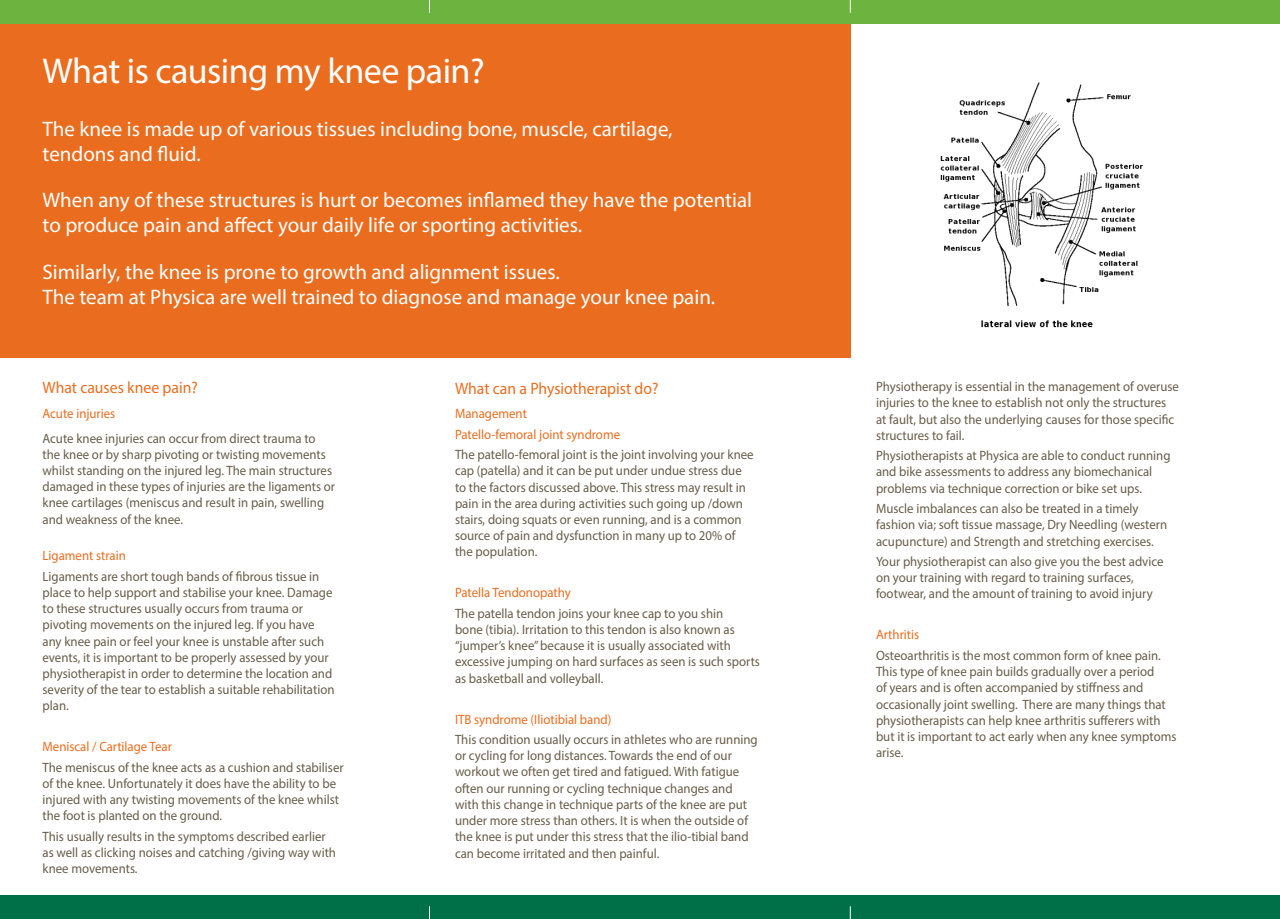
<style>
.page{position:relative;width:1280px;height:919px;background:#fff}
.page>*{position:absolute;margin:0;border:0;box-sizing:border-box;transform-origin:0 0}
.pilates_heading{font:36px "Myriad Pro";letter-spacing:-.015em;color:#fff}
.pilates_heading-2{font:21px/25.2px "Myriad Pro";color:#fff}
.pilates_heading-3{font:16.5px "Myriad Pro";color:#ea6d1f;scale:.95 1}
.pilates_heading-4{font:13.5px/16.2px "Myriad Pro";color:#685d49;scale:.95 1}
.body{font:13.5px/16.2px "Myriad Pro";color:#685d49;scale:.95 1}
.pilates_heading-5{font:13.5px "Myriad Pro";color:#ea6d1f;scale:.95 1}
.body-2{font:13.5px "Myriad Pro";color:#ea6d1f;scale:.95 1}
</style>
<div class="page">
<div style="left:0;top:0;width:850px;height:357px;background:#ea6d1f"></div>
<div style="left:0;top:895px;width:1280px;height:23px;background:#007049"></div>
<div style="left:0;top:0;width:1280px;height:23px;background:#6cb43f"></div>
<svg style="left:429px;top:0;width:1px;height:13px"></svg>
<svg style="left:850px;top:0;width:1px;height:13px"></svg>
<svg style="left:429px;top:906px;width:1px;height:12px"></svg>
<svg style="left:850px;top:906px;width:1px;height:12px"></svg>
<img style="left:940px;top:82px;width:204px;height:246px">
<p class="pilates_heading" style="left:43px;top:49px;width:444px">What is causing my knee pain?</p>
<p class="pilates_heading-2" style="left:43px;top:116px;width:632px">The knee is made up of various tissues including bone, muscle, cartilage, tendons and fluid.</p>
<p class="pilates_heading-2" style="left:43px;top:187px;width:711px">When any of these structures is hurt or becomes inflamed they have the potential to produce pain and affect your daily life or sporting activities.</p>
<p class="pilates_heading-2" style="left:43px;top:259px;width:674px">Similarly, the knee is prone to growth and alignment issues.<br>The team at Physica are well trained to diagnose and manage your knee pain.</p>
<p class="pilates_heading-3" style="left:43px;top:377px;width:165px">What causes knee pain?</p>
<p class="pilates_heading-5" style="left:43px;top:405px;width:78px">Acute injuries</p>
<p class="body" style="left:43px;top:429px;width:310px">Acute knee injuries can occur from direct trauma to the knee or by sharp pivoting or twisting movements whilst standing on the injured leg. The main structures damaged in these types of injuries are the ligaments or knee cartilages (meniscus and result in pain, swelling and weakness of the knee.</p>
<p class="body-2" style="left:43px;top:547px;width:89px">Ligament strain</p>
<p class="body" style="left:43px;top:567px;width:309px">Ligaments are short tough bands of fibrous tissue in place to help support and stabilise your knee. Damage to these structures usually occurs from trauma or pivoting movements on the injured leg. If you have any knee pain or feel your knee is unstable after such events, it is important to be properly assessed by your physiotherapist in order to determine the location and severity of the tear to establish a suitable rehabilitation plan.</p>
<p class="body-2" style="left:43px;top:738px;width:138px">Meniscal / Cartilage Tear</p>
<p class="body" style="left:43px;top:758px;width:318px">The meniscus of the knee acts as a cushion and stabiliser of the knee. Unfortunately it does have the ability to be injured with any twisting movements of the knee whilst the foot is planted on the ground.</p>
<p class="body" style="left:43px;top:828px;width:311px">This usually results in the symptoms described earlier as well as clicking noises and catching /giving way with knee movements.</p>
<p class="pilates_heading-3" style="left:455px;top:378px;width:216px">What can a Physiotherapist do?</p>
<p class="pilates_heading-5" style="left:455px;top:405px;width:77px">Management</p>
<p class="pilates_heading-5" style="left:455px;top:426px;width:175px">Patello-femoral joint syndrome</p>
<p class="pilates_heading-4" style="left:455px;top:446px;width:316px">The patello-femoral joint is the joint involving your knee cap (patella) and it can be put under undue stress due to the factors discussed above. This stress may result in pain in the area during activities such going up /down stairs, doing squats or even running, and is a common source of pain and dysfunction in many up to 20% of the population.</p>
<p class="pilates_heading-5" style="left:455px;top:584px;width:123px">Patella Tendonopathy</p>
<p class="pilates_heading-4" style="left:455px;top:605px;width:323px">The patella tendon joins your knee cap to you shin<br>bone (tibia). Irritation to this tendon is also known as “jumper’s knee” because it is usually associated with excessive jumping on hard surfaces as seen is such sports as basketball and volleyball.</p>
<p class="pilates_heading-5" style="left:455px;top:710px;width:166px">ITB syndrome (Iliotibial band)</p>
<p class="pilates_heading-4" style="left:455px;top:731px;width:320px">This condition usually occurs in athletes who are running or cycling for long distances. Towards the end of our workout we often get tired and fatigued. With fatigue often our running or cycling technique changes and with this change in technique parts of the knee are put under more stress than others. It is when the outside of the knee is put under this stress that the ilio-tibial band can become irritated and then painful.</p>
<p class="pilates_heading-4" style="left:876px;top:378px;width:320px">Physiotherapy is essential in the management of overuse injuries to the knee to establish not only the structures at fault, but also the underlying causes for those specific structures to fail.</p>
<p class="pilates_heading-4" style="left:876px;top:447px;width:312px">Physiotherapists at Physica are able to conduct running and bike assessments to address any biomechanical problems via technique correction or bike set ups.</p>
<p class="pilates_heading-4" style="left:876px;top:500px;width:308px">Muscle imbalances can also be treated in a timely fashion via; soft tissue massage, Dry Needling (western acupuncture) and Strength and stretching exercises.</p>
<p class="pilates_heading-4" style="left:876px;top:553px;width:304px">Your physiotherapist can also give you the best advice on your training with regard to training surfaces, footwear, and the amount of training to avoid injury</p>
<p class="pilates_heading-5" style="left:876px;top:626px;width:47px">Arthritis</p>
<p class="pilates_heading-4" style="left:876px;top:647px;width:318px">Osteoarthritis is the most common form of knee pain.<br>This type of knee pain builds gradually over a period<br>of years and is often accompanied by stiffness and occasionally joint swelling. There are many things that physiotherapists can help knee arthritis sufferers with but it is important to act early when any knee symptoms arise.</p>
</div>
